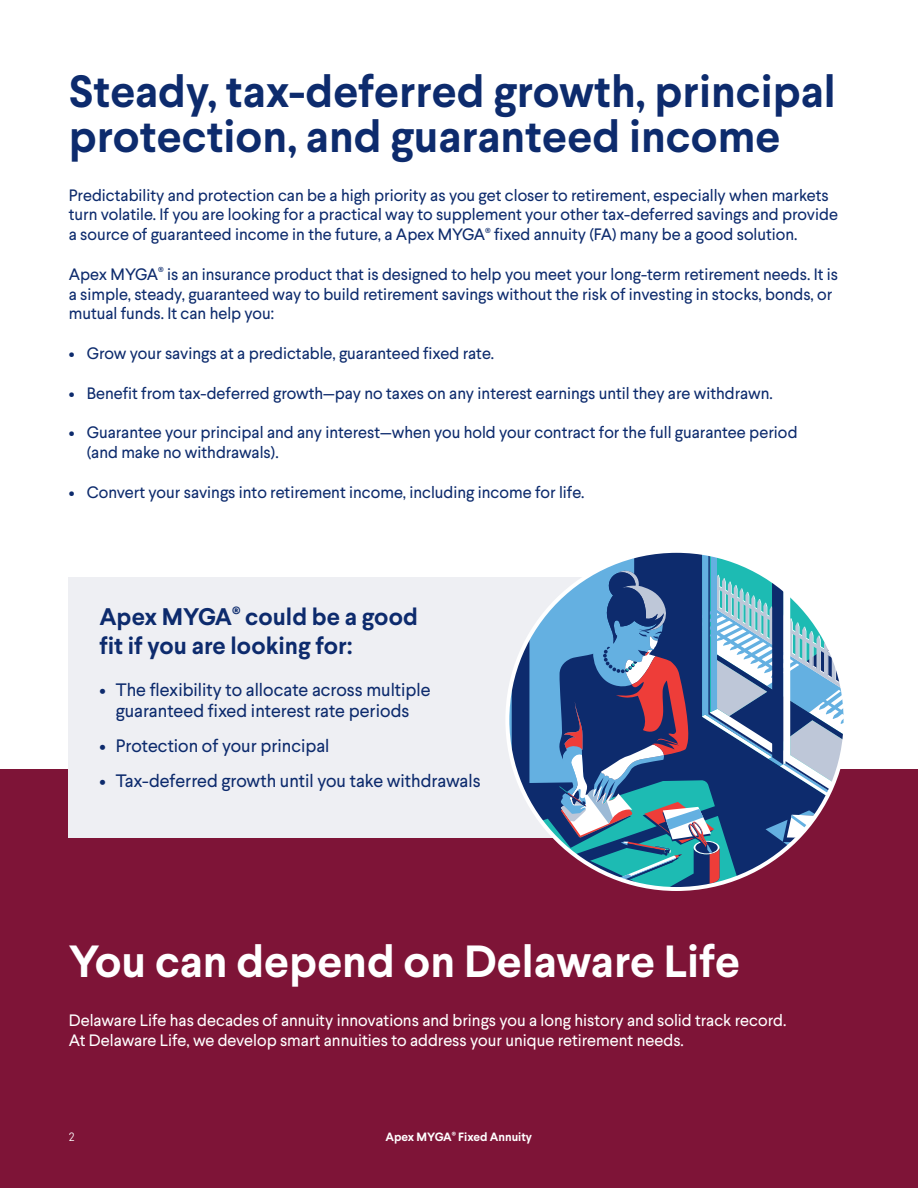
<style>
.page{position:relative;width:918px;height:1188px;background:#fff}
.page>*{position:absolute;margin:0;border:0;box-sizing:border-box;transform-origin:0 0}
.t1{font:700 45px/45px "Larsseit";color:#0d2b6d}
.t2{font:700 45px "Larsseit";color:#fff}
.t3{font:700 24px/28.8px "Larsseit";color:#0d2b6d}
.t4{font:18px/21.6px "Larsseit";color:#0d2b6d;text-align:center}
.Headline{font:16.5px/19.8px "Larsseit";color:#0d2b6d}
.t5{font:16.5px/19.8px "Larsseit";color:#fff}
.t6{font:700 12px "Larsseit";color:#fff}
.t7{font:300 12px "Larsseit";color:#fff}
</style>
<div class="page">
<div style="left:0;top:770px;width:918px;height:418px;background:#7e1437"></div>
<div style="left:69px;top:577px;width:635px;height:261px;background:#eeeff3"></div>
<svg style="left:510px;top:554px;width:336px;height:335px"></svg>
<p class="t1" style="left:69px;top:69px;width:768px">Steady, tax-deferred growth, principal protection, and guaranteed income</p>
<p class="Headline" style="left:69px;top:185px;width:771px">Predictability and protection can be a high priority as you get closer to retirement, especially when markets turn volatile. If you are looking for a practical way to supplement your other tax-deferred savings and provide a source of guaranteed income in the future, a Apex MYGA<sup>®</sup> fixed annuity (FA) many be a good solution.</p>
<p class="Headline" style="left:69px;top:264px;width:771px">Apex MYGA<sup>®</sup> is an insurance product that is designed to help you meet your long-term retirement needs. It is a simple, steady, guaranteed way to build retirement savings without the risk of investing in stocks, bonds, or mutual funds. It can help you:</p>
<p class="Headline" style="left:69px;top:343px;width:427px">• Grow your savings at a predictable, guaranteed fixed rate.</p>
<p class="Headline" style="left:69px;top:383px;width:706px">• Benefit from tax-deferred growth—pay no taxes on any interest earnings until they are withdrawn.</p>
<p class="Headline" style="left:87px;top:422px;width:712px;text-indent:-18px">• Guarantee your principal and any interest—when you hold your contract for the full guarantee period (and make no withdrawals).</p>
<p class="Headline" style="left:69px;top:482px;width:517px">• Convert your savings into retirement income, including income for life.</p>
<p class="t3" style="left:99px;top:602px;width:320px">Apex MYGA<sup>®</sup> could be a good fit if you are looking for:</p>
<p class="t4" style="left:99px;top:678px;width:333px">• The flexibility to allocate across multiple guaranteed fixed interest rate periods</p>
<p class="t4" style="left:99px;top:735px;width:232px">• Protection of your principal</p>
<p class="t4" style="left:99px;top:770px;width:383px">• Tax-deferred growth until you take withdrawals</p>
<p class="t2" style="left:69px;top:932px;width:673px">You can depend on Delaware Life</p>
<p class="t5" style="left:69px;top:1010px;width:719px">Delaware Life has decades of annuity innovations and brings you a long history and solid track record.<br>At Delaware Life, we develop smart annuities to address your unique retirement needs.</p>
<p class="t7" style="left:69px;top:1129px;width:7px">2</p>
<p class="t6" style="left:385px;top:1129px;width:148px">Apex MYGA<sup>®</sup> Fixed Annuity</p>
</div>
